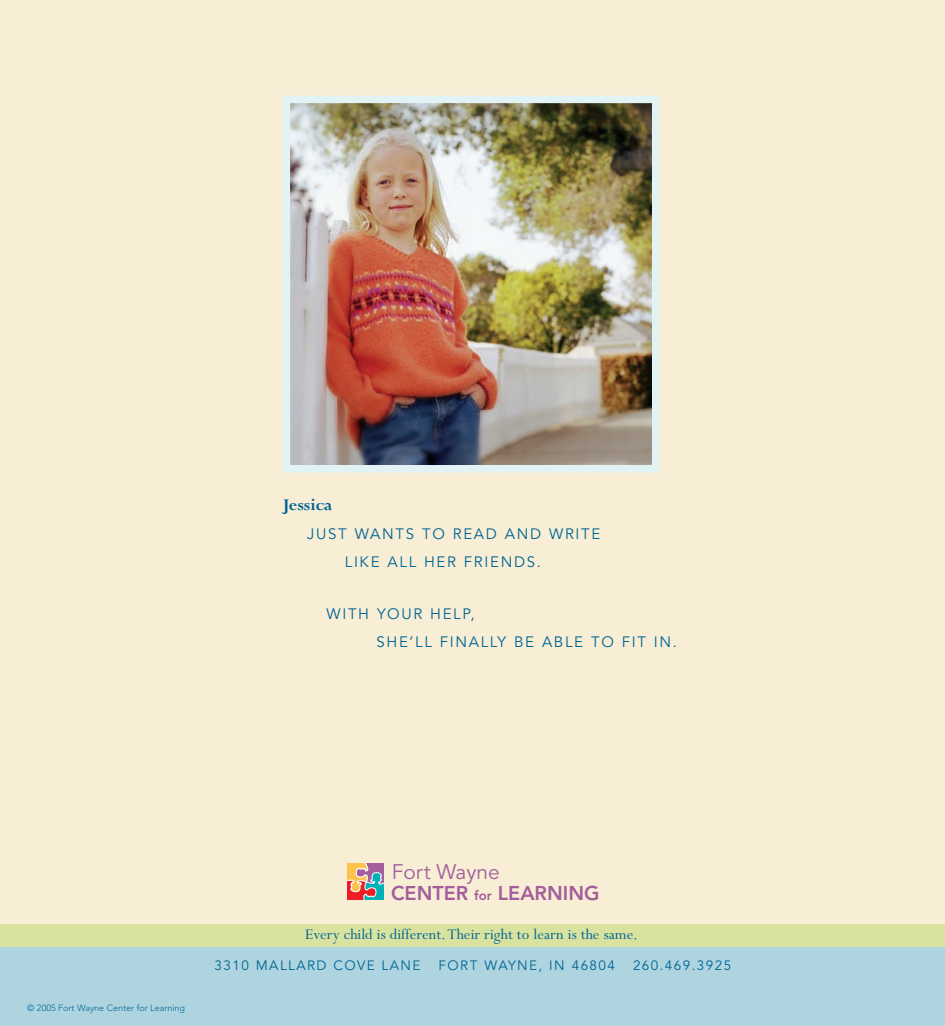
<style>
.page{position:relative;width:945px;height:1026px;background:#fff}
.page>*{position:absolute;margin:0;border:0;box-sizing:border-box;transform-origin:0 0}
.t1{font:21px "Avenir";color:#a35e9b}
.t2{font:800 19.8px "Avenir";color:#a35e9b}
.t3{font:700 18px "Perpetua";color:#006494}
.t4{font:16.5px "Perpetua";color:#006494}
.t5{font:15px/28.5px "Avenir";letter-spacing:.11em;color:#006494}
.t6{font:13.5px "Avenir";letter-spacing:.105em;color:#006494}
.t7{font:300 9px "Avenir";color:#006494}
.s1{font-size:13.2px}
</style>
<div class="page">
<div style="left:0;top:0;width:945px;height:928px;background:#f7eed5"></div>
<img style="left:292px;top:105px;width:358px;height:358px">
<div style="left:283px;top:96px;width:376px;height:376px;border:8px solid #e2f3f6"></div>
<svg style="left:348px;top:864px;width:36px;height:36px"></svg>
<div style="left:0;top:935px;width:945px;height:91px;background:#aed5df"></div>
<div style="left:0;top:925px;width:945px;height:22px;background:#d9e29f"></div>
<p class="t3" style="left:283px;top:498px;width:51px">Jessica</p>
<p class="t5" style="left:345px;top:520px;width:257px;text-indent:-38px">JUST WANTS TO READ AND WRITE<br>LIKE ALL HER FRIENDS.</p>
<p class="t5" style="left:377px;top:601px;width:302px;text-indent:-50px">WITH YOUR HELP,<br>SHE’LL FINALLY BE ABLE TO FIT IN.</p>
<p class="t7" style="left:27px;top:1004px;width:159px">© 2005 Fort Wayne Center for Learning</p>
<h1 class="t1" style="left:392px;top:863px;width:110px">Fort Wayne</h1>
<h2 class="t2" style="left:391px;top:885px;width:210px">CENTER <span class="s1">for</span> LEARNING</h2>
<p class="t4" style="left:305px;top:928px;width:334px">Every child is different.Their right to learn is the same.</p>
<p class="t6" style="left:215px;top:959px;width:207px">3310 MALLARD COVE LANE</p>
<p class="t6" style="left:438px;top:959px;width:178px">FORT WAYNE, IN 46804</p>
<p class="t6" style="left:633px;top:959px;width:100px">260.469.3925</p>
</div>
